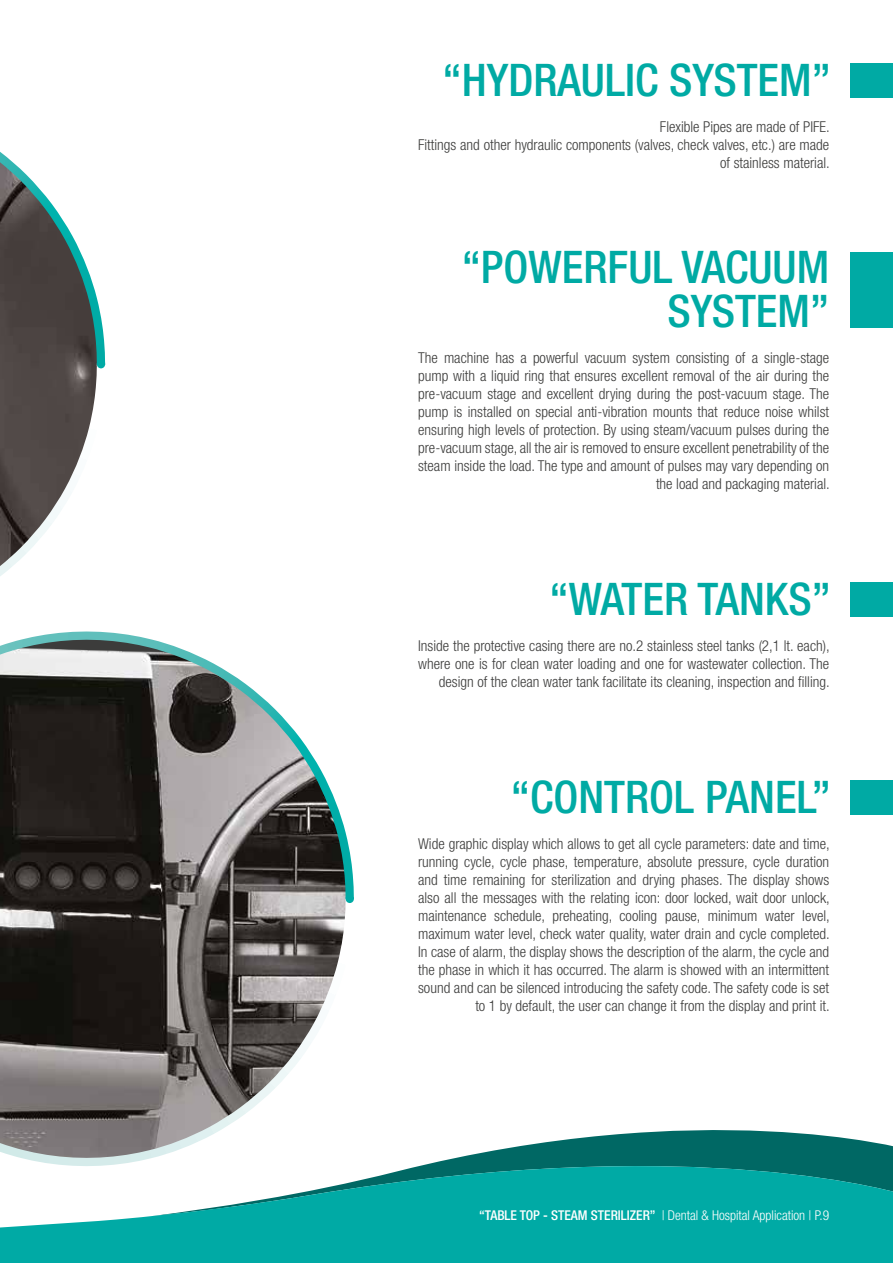
<style>
.page{position:relative;width:893px;height:1263px;background:#fff}
.page>*{position:absolute;margin:0;border:0;box-sizing:border-box;transform-origin:0 0}
.t1{font:500 condensed 45px/43.5px "Helvetica Neue LT Std";color:#00aaa4;text-align:right}
.t2{font:300 condensed 15px/18px "Helvetica Neue LT Std";color:#3c3c3b;text-align:right}
.t3{font:300 condensed 13.5px "Helvetica Neue LT Std";color:#fff}
.s1{font-weight:500}
</style>
<div class="page">
<svg style="left:0;top:152px;width:105px;height:424px"></svg>
<svg style="left:0;top:631px;width:346px;height:499px;background:#676765"></svg>
<svg style="left:346px;top:894px;width:8px;height:9px"></svg>
<svg style="left:152px;top:1094px;width:194px;height:36px"></svg>
<svg style="left:0;top:1130px;width:893px;height:133px;fill:#00aaa5"></svg>
<div style="left:850px;top:64px;width:43px;height:34px;background:#00aaa4"></div>
<div style="left:850px;top:583px;width:43px;height:34px;background:#00aaa4"></div>
<div style="left:850px;top:780px;width:43px;height:34px;background:#00aaa4"></div>
<div style="left:850px;top:252px;width:43px;height:75px;background:#00aaa4"></div>
<h1 class="t1" style="left:442px;top:58px;width:390px">“HYDRAULIC SYSTEM”</h1>
<p class="t2" style="left:418px;top:117px;width:413px">Flexible Pipes are made of PIFE.<br>Fittings and other hydraulic components (valves, check valves, etc.) are made of stainless material.</p>
<h1 class="t1" style="left:462px;top:245px;width:369px">“POWERFUL VACUUM<br>SYSTEM”</h1>
<p class="t2" style="left:418px;top:348px;width:413px">The machine has a powerful vacuum system consisting of a single-stage pump with a liquid ring that ensures excellent removal of the air during the pre-vacuum stage and excellent drying during the post-vacuum stage. The pump is installed on special anti-vibration mounts that reduce noise whilst ensuring high levels of protection. By using steam/vacuum pulses during the pre-vacuum stage, all the air is removed to ensure excellent penetrability of the steam inside the load. The type and amount of pulses may vary depending on the load and packaging material.</p>
<h1 class="t1" style="left:550px;top:577px;width:283px">“WATER TANKS”</h1>
<p class="t2" style="left:418px;top:636px;width:413px">Inside the protective casing there are no.2 stainless steel tanks (2,1 lt. each), where one is for clean water loading and one for wastewater collection. The design of the clean water tank facilitate its cleaning, inspection and filling.</p>
<h1 class="t1" style="left:511px;top:775px;width:321px">“CONTROL PANEL”</h1>
<p class="t2" style="left:418px;top:834px;width:413px">Wide graphic display which allows to get all cycle parameters: date and time, running cycle, cycle phase, temperature, absolute pressure, cycle duration and time remaining for sterilization and drying phases. The display shows also all the messages with the relating icon: door locked, wait door unlock, maintenance schedule, preheating, cooling pause, minimum water level, maximum water level, check water quality, water drain and cycle completed.<br>In case of alarm, the display shows the description of the alarm, the cycle and the phase in which it has occurred. The alarm is showed with an intermittent sound and can be silenced introducing the safety code. The safety code is set to 1 by default, the user can change it from the display and print it.</p>
<p class="t3" style="left:479px;top:1208px;width:352px"><span class="s1">“TABLE TOP - STEAM STERILIZER”</span> | Dental &amp; Hospital Application | P.9</p>
</div>
